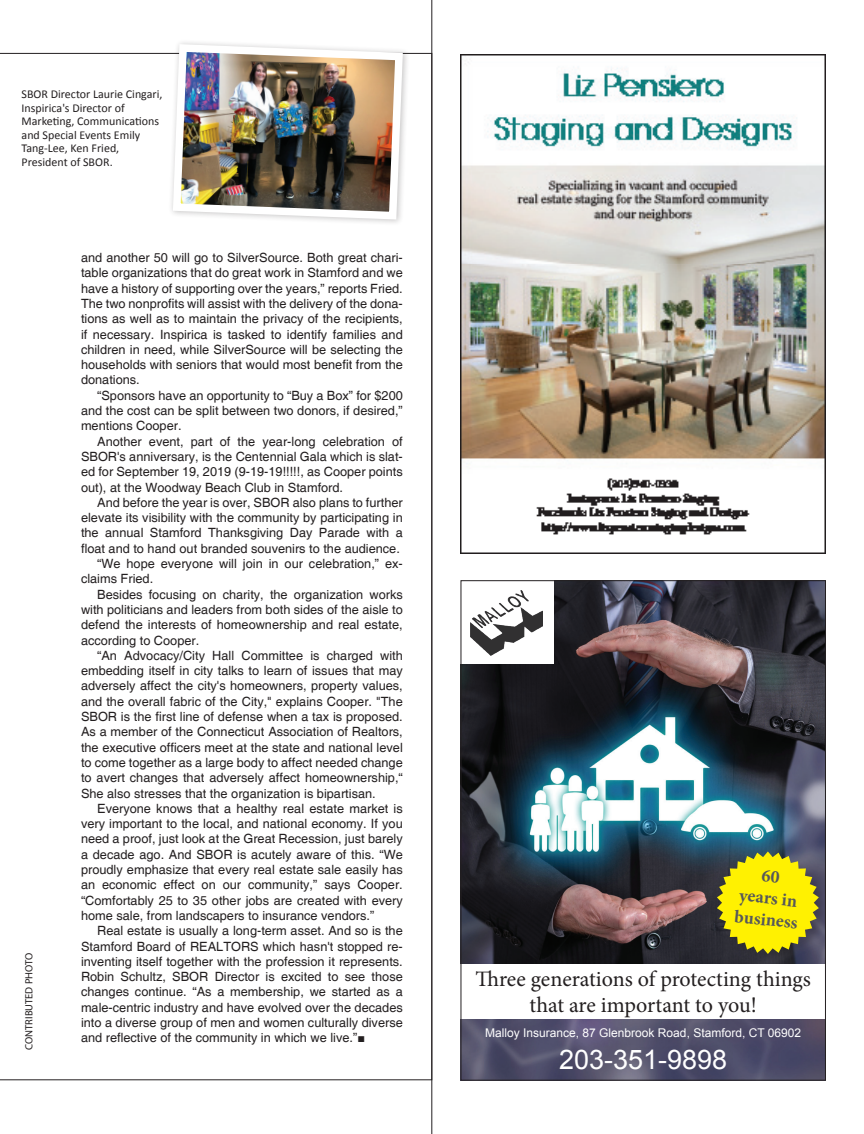
<style>
.page{position:relative;width:864px;height:1134px;background:#fff}
.page>*{position:absolute;margin:0;border:0;box-sizing:border-box;transform-origin:0 0}
.t1{font:27px "Arial";color:#fff}
.t2{font:22.05px/26.4px "Minion Pro";letter-spacing:-.005em;color:#231f20;text-align:center}
.t3{font:700 18px/21.6px "Minion Pro";color:#57585a;text-align:center}
.t4{font:12.75px/15.3px "Helvetica";color:#231f20;text-align:justify}
.t5{font:12px/13.5px "Calibri";color:#231f20}
.t6{font:12px "Arial";color:#fff}
.t7{font:10.5px "Myriad";color:#231f20}
.s1{font-family:"Times New Roman"}
</style>
<div class="page">
<hr style="left:432px;top:0;width:1px;height:1134px;background:#231f20">
<img style="left:169px;top:42px;width:238px;height:181px">
<img style="left:461px;top:54px;width:364px;height:500px">
<img style="left:463px;top:1020px;width:361px;height:58px">
<img style="left:463px;top:582px;width:361px;height:382px">
<div style="left:717px;top:851px;width:108px;height:114px;background:#231f20;opacity:.25"></div>
<svg style="left:717px;top:851px;width:102px;height:103px;background:#c5bc19"></svg>
<div style="left:461px;top:581px;width:93px;height:83px;background:#fff"></div>
<img style="left:470px;top:591px;width:73px;height:65px">
<p class="t5" style="left:22px;top:88px;width:142px">SBOR Director Laurie Cingari,<br>Inspirica's Director of<br>Marketing, Communications and Special Events Emily<br>Tang-Lee, Ken Fried,<br>President of SBOR.</p>
<p class="t7" style="left:24px;top:1050px;width:98px;rotate:-90deg">CONTRIBUTED PHOTO</p>
<p class="t4" style="left:81px;top:250px;width:323px">and another 50 will go to SilverSource. Both great chari&shy;table organizations that do great work in Stamford and we have a history of supporting over the years,” reports Fried.<br>The two nonprofits will assist with the delivery of the dona&shy;tions as well as to maintain the privacy of the recipients, if necessary. Inspirica is tasked to identify families and children in need, while SilverSource will be selecting the households with seniors that would most benefit from the donations.</p>
<p class="t4" style="left:81px;top:388px;width:323px;text-indent:16px">“Sponsors have an opportunity to “Buy a Box” for $200 and the cost can be split between two donors, if desired,” mentions Cooper.</p>
<p class="t4" style="left:81px;top:434px;width:323px;text-indent:16px">Another event, part of the year-long celebration of SBOR's anniversary, is the Centennial Gala which is slat&shy;ed for September 19, 2019 (9-19-19!!!!!, as Cooper points out), at the Woodway Beach Club in Stamford.</p>
<p class="t4" style="left:97px;top:495px;width:307px">And before the year is over, SBOR also plans to further</p>
<p class="t4" style="left:81px;top:510px;width:323px">elevate its visibility with the community by participating in</p>
<p class="t4" style="left:81px;top:526px;width:323px">the annual Stamford Thanksgiving Day Parade with a</p>
<p class="t4" style="left:81px;top:541px;width:320px">float and to hand out branded souvenirs to the audience.</p>
<p class="t4" style="left:97px;top:556px;width:307px">“We hope everyone will join in our celebration,” ex-</p>
<p class="t4" style="left:81px;top:572px;width:74px">claims Fried.</p>
<p class="t4" style="left:97px;top:587px;width:307px">Besides focusing on charity, the organization works</p>
<p class="t4" style="left:81px;top:602px;width:323px">with politicians and leaders from both sides of the aisle to</p>
<p class="t4" style="left:81px;top:618px;width:323px">defend the interests of homeownership and real estate,</p>
<p class="t4" style="left:81px;top:633px;width:120px">according to Cooper.</p>
<p class="t4" style="left:97px;top:648px;width:307px">“An Advocacy/City Hall Committee is charged with</p>
<p class="t4" style="left:81px;top:663px;width:323px">embedding itself in city talks to learn of issues that may</p>
<p class="t4" style="left:81px;top:679px;width:323px">adversely affect the city's homeowners, property values,</p>
<p class="t4" style="left:81px;top:694px;width:323px">and the overall fabric of the City," explains Cooper. "The</p>
<p class="t4" style="left:81px;top:709px;width:323px">SBOR is the first line of defense when a tax is proposed.</p>
<p class="t4" style="left:81px;top:725px;width:323px">As a member of the Connecticut Association of Realtors,</p>
<p class="t4" style="left:81px;top:740px;width:323px">the executive officers meet at the state and national level</p>
<p class="t4" style="left:81px;top:755px;width:323px">to come together as a large body to affect needed change</p>
<p class="t4" style="left:81px;top:771px;width:323px">to avert changes that adversely affect homeownership,“</p>
<p class="t4" style="left:81px;top:786px;width:296px">She also stresses that the organization is bipartisan.</p>
<p class="t4" style="left:97px;top:801px;width:307px">Everyone knows that a healthy real estate market is</p>
<p class="t4" style="left:81px;top:816px;width:323px">very important to the local, and national economy. If you</p>
<p class="t4" style="left:81px;top:832px;width:323px">need a proof, just look at the Great Recession, just barely</p>
<p class="t4" style="left:81px;top:847px;width:323px">a decade ago. And SBOR is acutely aware of this. “We</p>
<p class="t4" style="left:81px;top:862px;width:323px">proudly emphasize that every real estate sale easily has</p>
<p class="t4" style="left:81px;top:878px;width:323px">an economic effect on our community,” says Cooper.</p>
<p class="t4" style="left:81px;top:893px;width:323px">“Comfortably 25 to 35 other jobs are created with every</p>
<p class="t4" style="left:81px;top:908px;width:295px">home sale, from landscapers to insurance vendors.”</p>
<p class="t4" style="left:97px;top:924px;width:307px">Real estate is usually a long-term asset. And so is the</p>
<p class="t4" style="left:81px;top:939px;width:323px">Stamford Board of REALTORS which hasn't stopped re-</p>
<p class="t4" style="left:81px;top:954px;width:323px">inventing itself together with the profession it represents.</p>
<p class="t4" style="left:81px;top:969px;width:323px">Robin Schultz, SBOR Director is excited to see those</p>
<p class="t4" style="left:81px;top:985px;width:323px">changes continue. “As a membership, we started as a</p>
<p class="t4" style="left:81px;top:1000px;width:323px">male-centric industry and have evolved over the decades</p>
<p class="t4" style="left:81px;top:1015px;width:323px">into a diverse group of men and women culturally diverse</p>
<p class="t4" style="left:81px;top:1031px;width:286px">and reflective of the community in which we live.”<span class="s1">■</span></p>
<h3 class="t3" style="left:740px;top:862px;width:65px;rotate:6deg">60<br>years in business</h3>
<h2 class="t2" style="left:475px;top:966px;width:337px">Three generations of protecting things that are important to you!</h2>
<p class="t6" style="left:485px;top:1025px;width:317px">Malloy Insurance, 87 Glenbrook Road, Stamford, CT 06902</p>
<h1 class="t1" style="left:559px;top:1041px;width:170px">203-351-9898</h1>
</div>
